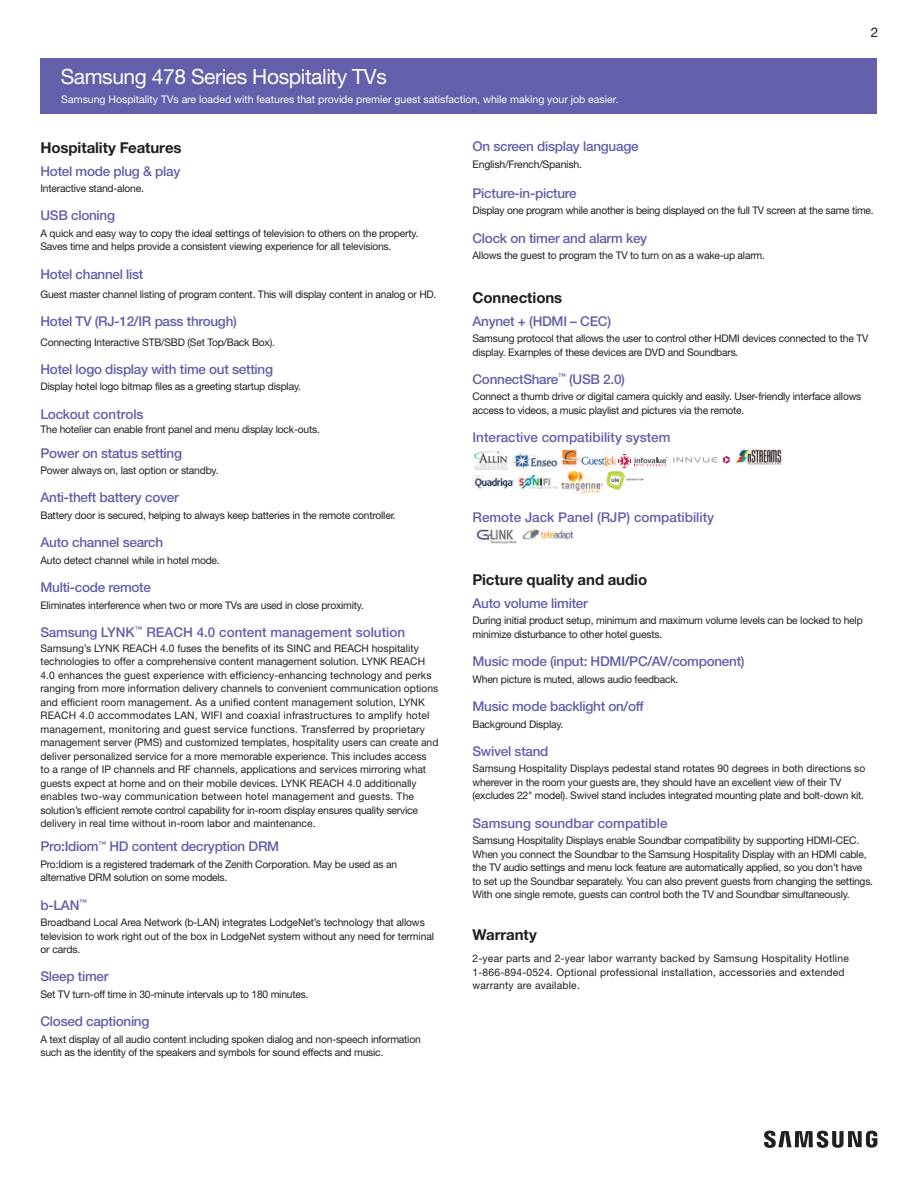
<style>
.page{position:relative;width:918px;height:1188px;background:#fff}
.page>*{position:absolute;margin:0;border:0;box-sizing:border-box;transform-origin:0 0}
.t1{font:21px "Helvetica Neue";letter-spacing:-.02em;color:#fff}
.t2{font:700 15px "Helvetica Neue";letter-spacing:-.005em;color:#231f20}
.t3{font:500 13.5px "Helvetica Neue";letter-spacing:-.02em;color:#645faa}
.t4{font:500 13.5px "Helvetica Neue";color:#645faa}
.t5{font:13.5px "Helvetica Neue";color:#231f20}
.t6{font:10.5px/13.5px "Helvetica Neue";letter-spacing:-.02em;color:#231f20}
.t7{font:10.5px/13.5px "Helvetica Neue";color:#231f20}
.t8{font:10.5px/13.5px "Helvetica Neue";letter-spacing:.02em;color:#231f20}
.t9{font:10.5px "Helvetica Neue";color:#fff}
</style>
<div class="page">
<svg style="left:764px;top:1131px;width:113px;height:17px"></svg>
<div style="left:40px;top:59px;width:838px;height:55px;background:#645faa"></div>
<img style="left:561px;top:471px;width:41px;height:23px">
<img style="left:474px;top:450px;width:34px;height:20px">
<svg style="left:673px;top:456px;width:57px;height:8px"></svg>
<img style="left:513px;top:448px;width:45px;height:22px">
<img style="left:563px;top:450px;width:44px;height:18px">
<img style="left:735px;top:450px;width:47px;height:15px">
<img style="left:472px;top:474px;width:43px;height:14px">
<svg style="left:607px;top:455px;width:60px;height:35px"></svg>
<img style="left:519px;top:476px;width:38px;height:12px">
<img style="left:476px;top:530px;width:41px;height:13px">
<img style="left:523px;top:530px;width:50px;height:10px">
<h1 class="t1" style="left:61px;top:64px;width:328px">Samsung 478 Series Hospitality TVs</h1>
<p class="t9" style="left:61px;top:93px;width:558px">Samsung Hospitality TVs are loaded with features that provide premier guest satisfaction, while making your job easier.</p>
<p class="t5" style="left:871px;top:22px;width:9px">2</p>
<h2 class="t2" style="left:40px;top:138px;width:143px">Hospitality Features</h2>
<p class="t3" style="left:40px;top:163px;width:141px">Hotel mode plug &amp; play</p>
<p class="t6" style="left:40px;top:181px;width:105px">Interactive stand-alone.</p>
<p class="t3" style="left:40px;top:208px;width:76px">USB cloning</p>
<p class="t6" style="left:40px;top:226px;width:379px">A quick and easy way to copy the ideal settings of television to others on the property.<br>Saves time and helps provide a consistent viewing experience for all televisions.</p>
<p class="t3" style="left:40px;top:266px;width:104px">Hotel channel list</p>
<p class="t6" style="left:40px;top:287px;width:398px">Guest master channel listing of program content. This will display content in analog or HD.</p>
<p class="t3" style="left:40px;top:314px;width:198px">Hotel TV (RJ-12/IR pass through)</p>
<p class="t6" style="left:40px;top:335px;width:236px">Connecting Interactive STB/SBD (Set Top/Back Box).</p>
<p class="t3" style="left:40px;top:361px;width:234px">Hotel logo display with time out setting</p>
<p class="t6" style="left:40px;top:380px;width:262px">Display hotel logo bitmap files as a greeting startup display.</p>
<p class="t3" style="left:40px;top:406px;width:105px">Lockout controls</p>
<p class="t6" style="left:40px;top:423px;width:281px">The hotelier can enable front panel and menu display lock-outs.</p>
<p class="t3" style="left:40px;top:445px;width:143px">Power on status setting</p>
<p class="t6" style="left:40px;top:463px;width:180px">Power always on, last option or standby.</p>
<p class="t3" style="left:40px;top:490px;width:140px">Anti-theft battery cover</p>
<p class="t6" style="left:40px;top:508px;width:357px">Battery door is secured, helping to always keep batteries in the remote controller.</p>
<p class="t3" style="left:40px;top:534px;width:124px">Auto channel search</p>
<p class="t6" style="left:40px;top:553px;width:181px">Auto detect channel while in hotel mode.</p>
<p class="t3" style="left:40px;top:579px;width:112px">Multi-code remote</p>
<p class="t6" style="left:40px;top:598px;width:325px">Eliminates interference when two or more TVs are used in close proximity.</p>
<p class="t4" style="left:40px;top:624px;width:366px">Samsung LYNK<sup>™</sup> REACH 4.0 content management solution</p>
<p class="t7" style="left:40px;top:641px;width:399px">Samsung’s LYNK REACH 4.0 fuses the benefits of its SINC and REACH hospitality technologies to offer a comprehensive content management solution. LYNK REACH 4.0 enhances the guest experience with efficiency-enhancing technology and perks ranging from more information delivery channels to convenient communication options and efficient room management. As a unified content management solution, LYNK REACH 4.0 accommodates LAN, WIFI and coaxial infrastructures to amplify hotel management, monitoring and guest service functions. Transferred by proprietary management server (PMS) and customized templates, hospitality users can create and deliver personalized service for a more memorable experience. This includes access to a range of IP channels and RF channels, applications and services mirroring what guests expect at home and on their mobile devices. LYNK REACH 4.0 additionally enables two-way communication between hotel management and guests. The solution’s efficient remote control capability for in-room display ensures quality service delivery in real time without in-room labor and maintenance.</p>
<p class="t3" style="left:40px;top:838px;width:240px">Pro:Idiom<sup>™</sup> HD content decryption DRM</p>
<p class="t6" style="left:40px;top:857px;width:358px">Pro:Idiom is a registered trademark of the Zenith Corporation. May be used as an alternative DRM solution on some models.</p>
<p class="t3" style="left:40px;top:897px;width:48px">b-LAN<sup>™</sup></p>
<p class="t6" style="left:40px;top:916px;width:395px">Broadband Local Area Network (b-LAN) integrates LodgeNet’s technology that allows television to work right out of the box in LodgeNet system without any need for terminal or cards.</p>
<p class="t3" style="left:40px;top:969px;width:70px">Sleep timer</p>
<p class="t6" style="left:40px;top:987px;width:270px">Set TV turn-off time in 30-minute intervals up to 180 minutes.</p>
<p class="t3" style="left:40px;top:1013px;width:110px">Closed captioning</p>
<p class="t6" style="left:40px;top:1032px;width:382px">A text display of all audio content including spoken dialog and non-speech information such as the identity of the speakers and symbols for sound effects and music.</p>
<p class="t3" style="left:472px;top:139px;width:168px">On screen display language</p>
<p class="t6" style="left:472px;top:157px;width:111px">English/French/Spanish.</p>
<p class="t3" style="left:472px;top:185px;width:106px">Picture-in-picture</p>
<p class="t6" style="left:472px;top:204px;width:403px">Display one program while another is being displayed on the full TV screen at the same time.</p>
<p class="t3" style="left:472px;top:230px;width:176px">Clock on timer and alarm key</p>
<p class="t6" style="left:472px;top:248px;width:294px">Allows the guest to program the TV to turn on as a wake-up alarm.</p>
<h2 class="t2" style="left:472px;top:288px;width:91px">Connections</h2>
<p class="t3" style="left:472px;top:313px;width:140px">Anynet + (HDMI – CEC)</p>
<p class="t6" style="left:472px;top:331px;width:397px">Samsung protocol that allows the user to control other HDMI devices connected to the TV display. Examples of these devices are DVD and Soundbars.</p>
<p class="t3" style="left:472px;top:371px;width:154px">ConnectShare<sup>™</sup> (USB 2.0)</p>
<p class="t6" style="left:472px;top:390px;width:390px">Connect a thumb drive or digital camera quickly and easily. User-friendly interface allows access to videos, a music playlist and pictures via the remote.</p>
<p class="t4" style="left:472px;top:429px;width:200px">Interactive compatibility system</p>
<p class="t4" style="left:472px;top:509px;width:243px">Remote Jack Panel (RJP) compatibility</p>
<h2 class="t2" style="left:472px;top:570px;width:176px">Picture quality and audio</h2>
<p class="t3" style="left:472px;top:595px;width:117px">Auto volume limiter</p>
<p class="t6" style="left:472px;top:614px;width:392px">During initial product setup, minimum and maximum volume levels can be locked to help minimize disturbance to other hotel guests.</p>
<p class="t3" style="left:472px;top:653px;width:274px">Music mode (input: HDMI/PC/AV/component)</p>
<p class="t6" style="left:472px;top:672px;width:207px">When picture is muted, allows audio feedback.</p>
<p class="t3" style="left:472px;top:698px;width:173px">Music mode backlight on/off</p>
<p class="t6" style="left:472px;top:717px;width:93px">Background Display.</p>
<p class="t3" style="left:472px;top:743px;width:78px">Swivel stand</p>
<p class="t6" style="left:472px;top:762px;width:394px">Samsung Hospitality Displays pedestal stand rotates 90 degrees in both directions so wherever in the room your guests are, they should have an excellent view of their TV (excludes 22" model). Swivel stand includes integrated mounting plate and bolt-down kit.</p>
<p class="t4" style="left:472px;top:815px;width:197px">Samsung soundbar compatible</p>
<p class="t6" style="left:472px;top:834px;width:402px">Samsung Hospitality Displays enable Soundbar compatibility by supporting HDMI-CEC.<br>When you connect the Soundbar to the Samsung Hospitality Display with an HDMI cable, the TV audio settings and menu lock feature are automatically applied, so you don’t have to set up the Soundbar separately. You can also prevent guests from changing the settings.<br>With one single remote, guests can control both the TV and Soundbar simultaneously.</p>
<h2 class="t2" style="left:472px;top:926px;width:66px">Warranty</h2>
<p class="t8" style="left:472px;top:952px;width:378px">2-year parts and 2-year labor warranty backed by Samsung Hospitality Hotline<br>1-866-894-0524. Optional professional installation, accessories and extended warranty are available.</p>
</div>
